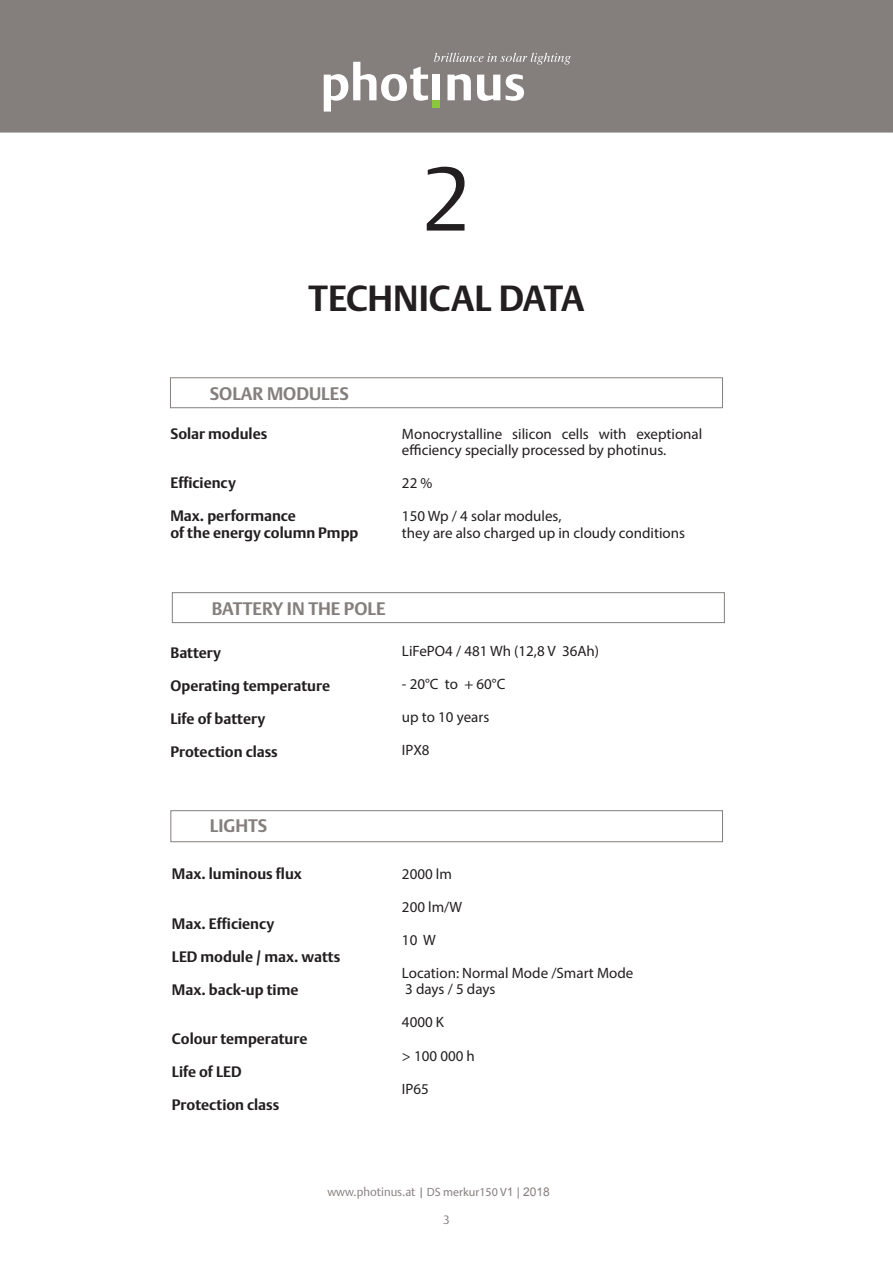
<style>
.page{position:relative;width:893px;height:1263px;background:#fff}
.page>*{position:absolute;margin:0;border:0;box-sizing:border-box;transform-origin:0 0}
.t1{font:300 89.1px "DTL Argo T";color:#231f20}
.t2{font:700 36px "DTL Argo ST";color:#231f20}
.t3{font:700 18px "DTL Argo ST";color:#847f7d}
.t4{font:15px/16.5px "Myriad Pro";color:#231f20}
.t5{font:700 15px/16.5px "DTL Argo ST";color:#231f20}
.t6{font:300 12px "DTL Argo T";color:#847f7d}
.s1{font-family:"Myriad Pro";font-weight:400}
.s2{font-family:"Arial";font-weight:400}
</style>
<div class="page">
<div style="left:0;top:0;width:893px;height:133px;background:#847f7d;border:2px solid #847f7d"></div>
<svg style="left:324px;top:62px;width:104px;height:50px"></svg>
<div style="left:433px;top:75px;width:7px;height:25px;background:#fff"></div>
<svg style="left:447px;top:74px;width:24px;height:26px"></svg>
<svg style="left:477px;top:75px;width:23px;height:26px"></svg>
<svg style="left:506px;top:74px;width:18px;height:27px"></svg>
<div style="left:433px;top:100px;width:7px;height:8px;background:#8bc63e"></div>
<svg style="left:434px;top:53px;width:137px;height:12px"></svg>
<div style="left:170px;top:377px;width:553px;height:31px;border:1px solid #847f7d"></div>
<div style="left:170px;top:810px;width:553px;height:32px;border:1px solid #847f7d"></div>
<div style="left:172px;top:592px;width:553px;height:31px;border:1px solid #847f7d"></div>
<h1 class="t1" style="left:422px;top:146px;width:51px">2</h1>
<h2 class="t2" style="left:309px;top:277px;width:277px">TECHNICAL DATA</h2>
<p class="t3" style="left:210px;top:383px;width:140px">SOLAR MODULES</p>
<p class="t5" style="left:170px;top:425px;width:98px">Solar modules</p>
<p class="t5" style="left:170px;top:475px;width:67px">Efficiency</p>
<p class="t5" style="left:170px;top:508px;width:190px">Max. performance<br>of the energy column Pmpp</p>
<p class="t4" style="left:402px;top:425px;width:302px">Monocrystalline silicon cells with exeptional efficiency specially processed by photinus.</p>
<p class="t4" style="left:402px;top:475px;width:32px">22 %</p>
<p class="t4" style="left:402px;top:508px;width:285px">150 Wp / 4 solar modules,<br>they are also charged up in cloudy conditions</p>
<p class="t3" style="left:212px;top:597px;width:175px">BATTERY IN THE POLE</p>
<p class="t5" style="left:170px;top:644px;width:52px">Battery</p>
<p class="t5" style="left:170px;top:677px;width:161px">Operating temperature</p>
<p class="t5" style="left:170px;top:710px;width:96px">Life of battery</p>
<p class="t5" style="left:170px;top:743px;width:109px">Protection class</p>
<p class="t4" style="left:402px;top:642px;width:199px">LiFePO4 / 481 Wh (12,8 V 36Ah)</p>
<p class="t4" style="left:402px;top:675px;width:105px">- 20°C to + 60°C</p>
<p class="t4" style="left:402px;top:708px;width:89px">up to 10 years</p>
<p class="t4" style="left:402px;top:741px;width:29px">IPX8</p>
<p class="t3" style="left:210px;top:815px;width:59px">LIGHTS</p>
<p class="t5" style="left:172px;top:866px;width:131px">Max. luminous flux</p>
<p class="t5" style="left:172px;top:915px;width:104px">Max. Efficiency</p>
<p class="t5" style="left:172px;top:948px;width:170px">LED module / max. watts</p>
<p class="t5" style="left:172px;top:981px;width:128px">Max. back-up time</p>
<p class="t5" style="left:172px;top:1031px;width:137px">Colour temperature</p>
<p class="t5" style="left:172px;top:1064px;width:71px">Life of LED</p>
<p class="t5" style="left:172px;top:1097px;width:109px">Protection class</p>
<p class="t4" style="left:402px;top:865px;width:52px">2000 lm</p>
<p class="t4" style="left:402px;top:898px;width:62px">200 lm/W</p>
<p class="t4" style="left:402px;top:931px;width:35px">10 W</p>
<p class="t4" style="left:402px;top:964px;width:233px">Location: Normal Mode /Smart Mode<br>3 days / 5 days</p>
<p class="t4" style="left:402px;top:1006px;width:74px;line-height:33px">4000 K<br>&gt; 100 000 h</p>
<p class="t4" style="left:402px;top:1080px;width:28px">IP65</p>
<p class="t6" style="left:327px;top:1184px;width:224px">www.photinus.at | <span class="s1">DS merkur150 V</span><span class="s2">1 | 2018</span></p>
<p class="t6" style="left:443px;top:1212px;width:8px">3</p>
</div>
